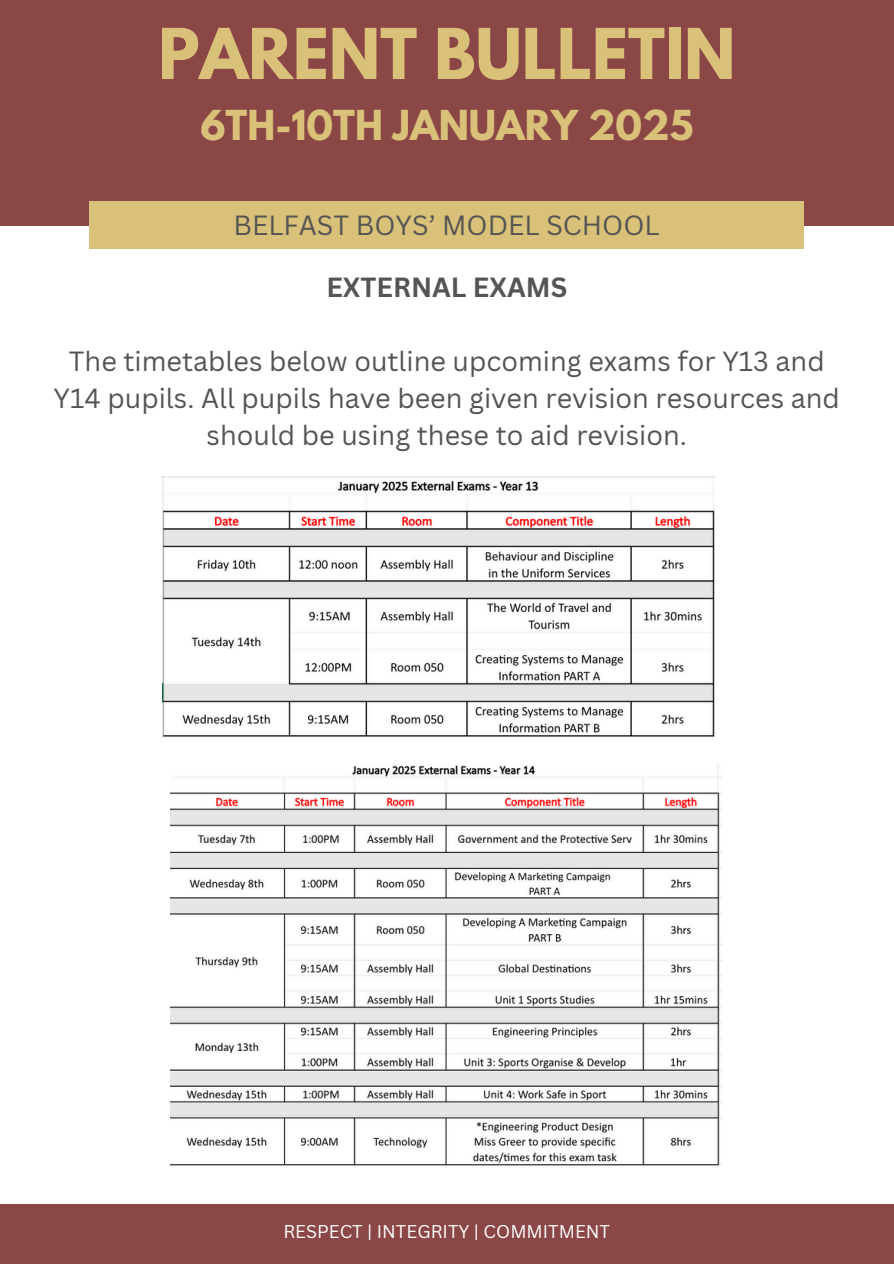
<style>
.page{position:relative;width:894px;height:1264px;background:#fff}
.page>*{position:absolute;margin:0;border:0;box-sizing:border-box;transform-origin:0 0}
.t1{font:700 62.1px "League Spartan";color:#d9c179}
.t2{font:700 36.6px "League Spartan";color:#d9c179}
.t3{font:27px/37.2px "Canva Sans";color:#545454;text-align:center}
.t4{font:700 27px "Canva Sans";color:#545454}
.t5{font:18px "Canva Sans";color:#fff}
</style>
<div class="page">
<div style="left:0;top:0;width:893px;height:225px;background:#8b4646"></div>
<div style="left:89px;top:202px;width:715px;height:47px;background:#d9c179"></div>
<div style="left:0;top:1204px;width:893px;height:59px;background:#8b4646"></div>
<img style="left:171px;top:762px;width:551px;height:405px">
<img style="left:162px;top:476px;width:552px;height:261px">
<h1 class="t1" style="left:158px;top:23px;width:578px">PARENT BULLETIN</h1>
<h1 class="t2" style="left:200px;top:107px;width:494px">6TH-10TH JANUARY 2025</h1>
<h3 class="t3" style="left:233px;top:206px;width:427px">BELFAST BOYS’ MODEL SCHOOL</h3>
<h2 class="t4" style="left:326px;top:268px;width:242px">EXTERNAL EXAMS</h2>
<h4 class="t3" style="left:54px;top:342px;width:787px">The timetables below outline upcoming exams for Y13 and<br>Y14 pupils. All pupils have been given revision resources and should be using these to aid revision.</h4>
<p class="t5" style="left:283px;top:1218px;width:328px">RESPECT | INTEGRITY | COMMITMENT</p>
</div>
